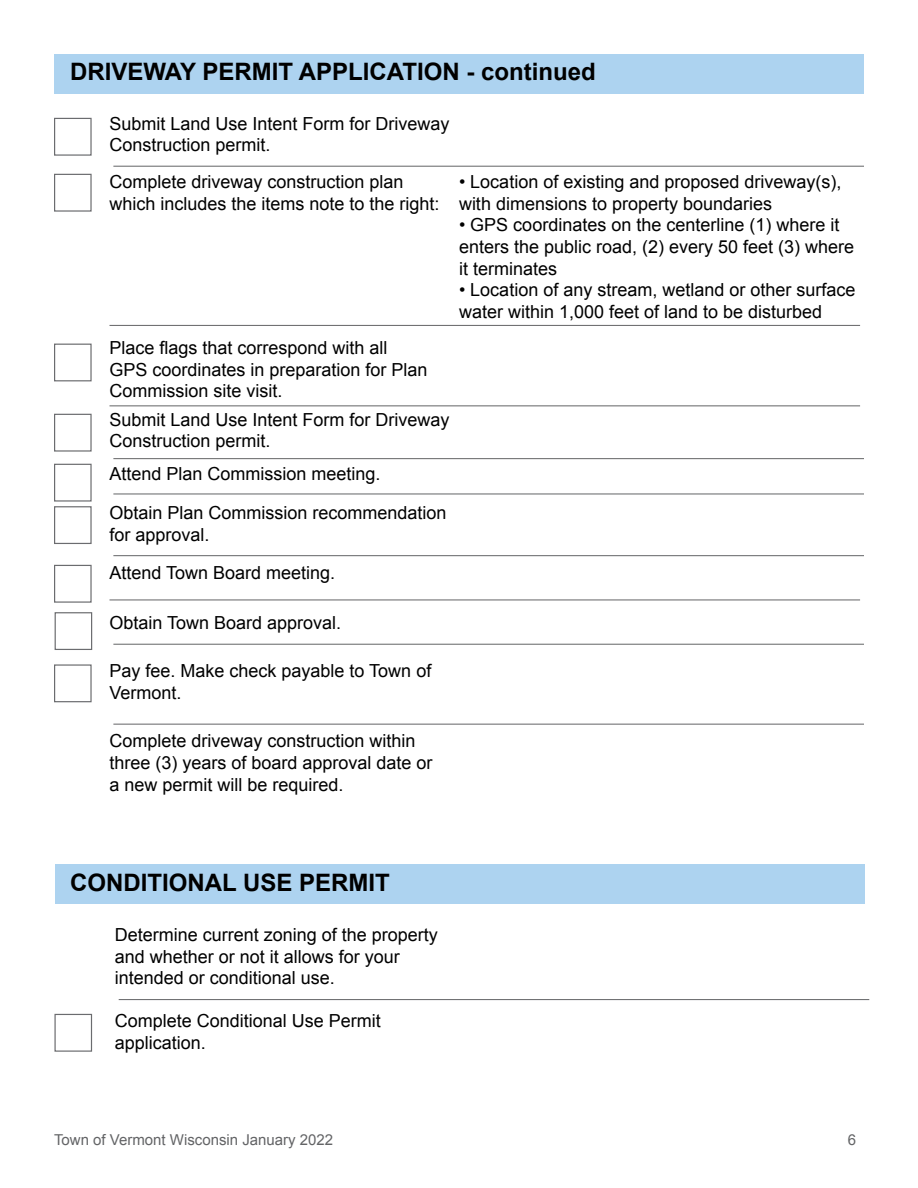
<style>
.page{position:relative;width:918px;height:1188px;background:#fff}
.page>*{position:absolute;margin:0;border:0;box-sizing:border-box;transform-origin:0 0}
.t1{font:700 24px "Arial";color:#000}
.t2{font:18px/21.6px "Arial";color:#000}
.t3{font:15px "Arial";color:#636466}
</style>
<div class="page">
<div style="left:54px;top:54px;width:810px;height:39px;background:#add3f0"></div>
<div style="left:55px;top:864px;width:810px;height:39px;background:#add3f0"></div>
<hr style="left:113px;top:166px;width:751px;height:1px;background:#636466">
<hr style="left:110px;top:325px;width:750px;height:1px;background:#636466">
<hr style="left:110px;top:406px;width:750px;height:1px;background:#636466">
<hr style="left:113px;top:458px;width:751px;height:1px;background:#636466">
<hr style="left:113px;top:494px;width:751px;height:1px;background:#636466">
<hr style="left:113px;top:555px;width:751px;height:1px;background:#636466">
<hr style="left:110px;top:600px;width:750px;height:1px;background:#636466">
<hr style="left:113px;top:644px;width:751px;height:1px;background:#636466">
<hr style="left:113px;top:724px;width:751px;height:1px;background:#636466">
<hr style="left:119px;top:999px;width:750px;height:1px;background:#636466">
<div style="left:54px;top:118px;width:38px;height:38px;border:1px solid #6b6c6f"></div>
<div style="left:54px;top:174px;width:38px;height:38px;border:1px solid #6b6c6f"></div>
<div style="left:54px;top:344px;width:38px;height:37px;border:1px solid #6b6c6f"></div>
<div style="left:54px;top:414px;width:38px;height:38px;border:1px solid #6b6c6f"></div>
<div style="left:54px;top:464px;width:38px;height:38px;border:1px solid #6b6c6f"></div>
<div style="left:54px;top:506px;width:38px;height:38px;border:1px solid #6b6c6f"></div>
<div style="left:54px;top:565px;width:38px;height:38px;border:1px solid #6b6c6f"></div>
<div style="left:54px;top:1014px;width:38px;height:38px;border:1px solid #6b6c6f"></div>
<div style="left:55px;top:612px;width:37px;height:38px;border:1px solid #6b6c6f"></div>
<div style="left:54px;top:664px;width:38px;height:38px;border:1px solid #6b6c6f"></div>
<h1 class="t1" style="left:70px;top:55px;width:527px">DRIVEWAY PERMIT APPLICATION - continued</h1>
<p class="t2" style="left:110px;top:113px;width:342px">Submit Land Use Intent Form for Driveway<br>Construction permit.</p>
<p class="t2" style="left:110px;top:171px;width:332px">Complete driveway construction plan which includes the items note to the right:</p>
<p class="t2" style="left:110px;top:337px;width:320px">Place flags that correspond with all<br>GPS coordinates in preparation for Plan<br>Commission site visit.</p>
<p class="t2" style="left:110px;top:409px;width:342px">Submit Land Use Intent Form for Driveway<br>Construction permit.</p>
<p class="t2" style="left:110px;top:454px;width:339px;line-height:39.5px">Attend Plan Commission meeting.<br>Obtain Plan Commission recommendation</p>
<p class="t2" style="left:110px;top:524px;width:102px">for approval.</p>
<p class="t2" style="left:110px;top:563px;width:227px">Attend Town Board meeting.</p>
<p class="t2" style="left:459px;top:171px;width:384px">• Location of existing and proposed driveway(s), with dimensions to property boundaries</p>
<p class="t2" style="left:459px;top:214px;width:397px">• GPS coordinates on the centerline (1) where it enters the public road, (2) every 50 feet (3) where it terminates</p>
<p class="t2" style="left:459px;top:279px;width:398px">• Location of any stream, wetland or other surface water within 1,000 feet of land to be disturbed</p>
<p class="t2" style="left:110px;top:612px;width:233px">Obtain Town Board approval.</p>
<p class="t2" style="left:110px;top:660px;width:323px">Pay fee. Make check payable to Town of<br>Vermont.</p>
<p class="t2" style="left:110px;top:731px;width:325px">Complete driveway construction within three (3) years of board approval date or a new permit will be required.</p>
<h1 class="t1" style="left:70px;top:867px;width:321px">CONDITIONAL USE PERMIT</h1>
<p class="t2" style="left:115px;top:924px;width:325px">Determine current zoning of the property and whether or not it allows for your intended or conditional use.</p>
<p class="t2" style="left:115px;top:1010px;width:268px">Complete Conditional Use Permit application.</p>
<p class="t3" style="left:54px;top:1130px;width:281px">Town of Vermont Wisconsin January 2022</p>
<p class="t3" style="left:848px;top:1130px;width:10px">6</p>
</div>
